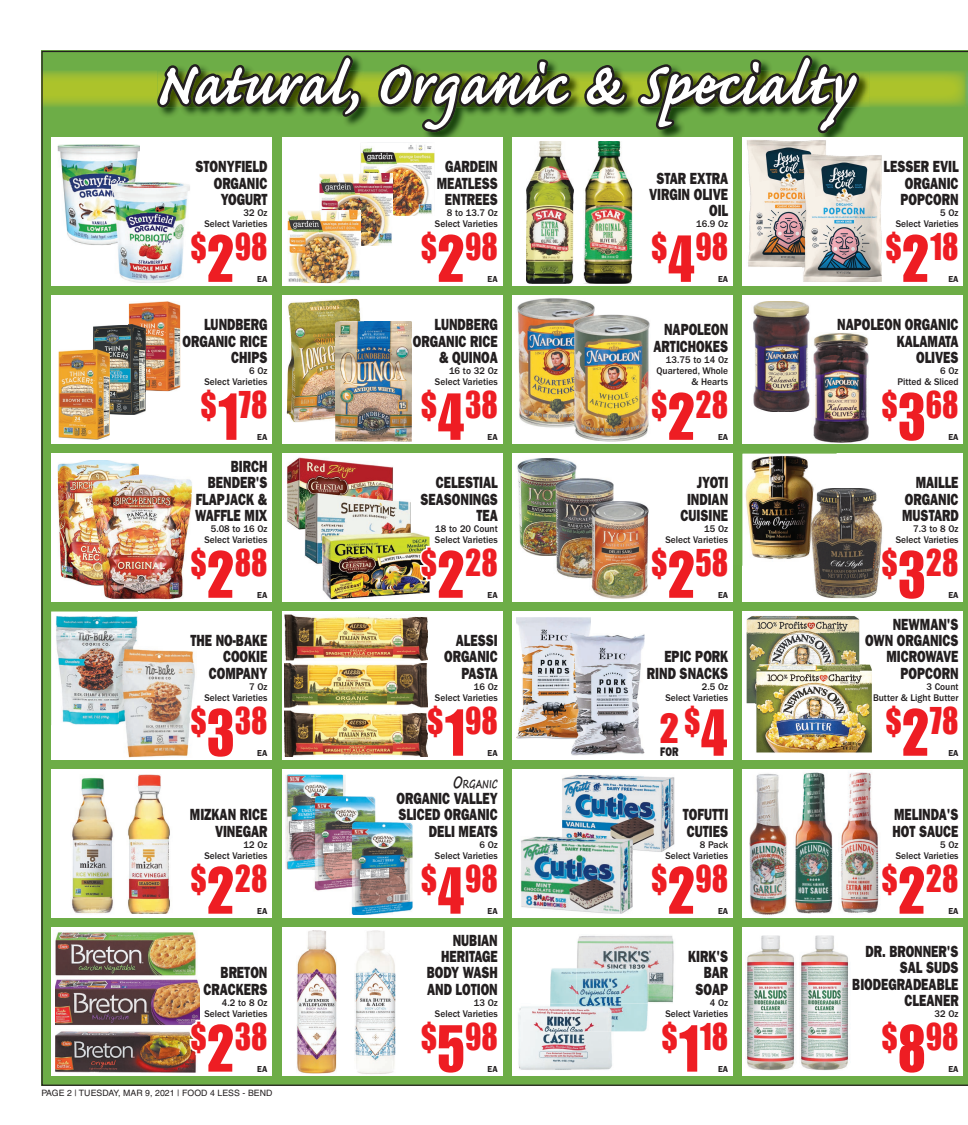
<style>
.page{position:relative;width:968px;height:1125px;background:#fff}
.page>*{position:absolute;margin:0;border:0;box-sizing:border-box;transform-origin:0 0}
.t1{font:700 77.5px "Caflisch Script Pro";letter-spacing:.02em;color:#fff;scale:.9 1}
.t2{font:41.25px "Impact LT Std";color:#ee1d23}
.t3{font:37.88px "Impact LT Std";color:#ee1d23;scale:.9 1}
.t4{font:16.25px/16.2px "ITC Franklin Gothic Std Hvy";color:#231f20;text-align:right;scale:.75 1}
.t5{font:12.5px "ITC Franklin Gothic Std Hvy";color:#231f20;scale:.75 1}
.t6{font:700 11.38px "Segoe Print";color:#231f20;scale:.75 1}
.t7{font:500 10px/11.2px "ITC Franklin Gothic Std";color:#231f20;text-align:right;scale:.95 1}
.t8{font:600 8.75px "ITC Franklin Gothic Std";letter-spacing:.01em;color:#231f20;scale:.95 1}
.t9{font:8.75px "Helvetica LT Std";letter-spacing:.005em;color:#231f20}
.s1{font-size:65px}
.s2{font-size:16.25px}
</style>
<div class="page">
<img style="left:41px;top:51px;width:926px;height:1035px">
<h1 class="t1" style="left:155px;top:49px;width:776px">Natural, Organic &amp; Specialty</h1>
<p class="t4" style="left:195px;top:160px;width:97px">STONYFIELD<br>ORGANIC<br>YOGURT</p>
<p class="t7" style="left:204px;top:208px;width:68px">32 Oz<br>Select Varieties</p>
<h3 class="t3" style="left:191px;top:232px;width:87px">$<span class="s1">2</span>98</h3>
<p class="t4" style="left:436px;top:160px;width:83px;text-align:center">GARDEIN<br>MEATLESS<br>ENTREES</p>
<p class="t7" style="left:435px;top:208px;width:68px">8 to 13.7 Oz<br>Select Varieties</p>
<h3 class="t3" style="left:421px;top:232px;width:87px">$<span class="s1">2</span>98</h3>
<p class="t4" style="left:649px;top:171px;width:107px">STAR EXTRA<br>VIRGIN OLIVE<br>OIL</p>
<p class="t7" style="left:696px;top:219px;width:35px">16.9 Oz</p>
<h3 class="t3" style="left:651px;top:232px;width:87px">$<span class="s1">4</span>98</h3>
<p class="t8" style="left:257px;top:274px;width:12px">EA</p>
<p class="t8" style="left:487px;top:274px;width:12px">EA</p>
<p class="t8" style="left:718px;top:274px;width:12px">EA</p>
<p class="t4" style="left:900px;top:160px;width:79px;text-align:justify;text-indent:-17px">LESSER EVIL ORGANIC POPCORN</p>
<p class="t7" style="left:895px;top:208px;width:68px">5 Oz<br>Select Varieties</p>
<h3 class="t3" style="left:885px;top:232px;width:82px">$<span class="s1">2</span>18</h3>
<p class="t8" style="left:948px;top:274px;width:12px">EA</p>
<p class="t4" style="left:182px;top:318px;width:115px">LUNDBERG<br>ORGANIC RICE<br>CHIPS</p>
<p class="t7" style="left:204px;top:366px;width:68px">6 Oz<br>Select Varieties</p>
<h3 class="t3" style="left:201px;top:390px;width:75px">$<span class="s1">1</span>78</h3>
<p class="t8" style="left:257px;top:432px;width:12px">EA</p>
<p class="t4" style="left:195px;top:459px;width:98px">BIRCH<br>BENDER'S<br>FLAPJACK &amp;<br>WAFFLE MIX</p>
<p class="t7" style="left:204px;top:524px;width:68px">5.08 to 16 Oz<br>Select Varieties</p>
<h3 class="t3" style="left:191px;top:548px;width:87px">$<span class="s1">2</span>88</h3>
<p class="t8" style="left:257px;top:590px;width:12px">EA</p>
<p class="t4" style="left:190px;top:633px;width:104px">THE NO-BAKE<br>COOKIE<br>COMPANY</p>
<p class="t7" style="left:204px;top:682px;width:68px">7 Oz<br>Select Varieties</p>
<h3 class="t3" style="left:191px;top:706px;width:87px">$<span class="s1">3</span>38</h3>
<p class="t8" style="left:257px;top:748px;width:12px">EA</p>
<p class="t4" style="left:190px;top:808px;width:105px">MIZKAN RICE<br>VINEGAR</p>
<p class="t7" style="left:204px;top:840px;width:68px">12 Oz<br>Select Varieties</p>
<h3 class="t3" style="left:191px;top:864px;width:87px">$<span class="s1">2</span>28</h3>
<p class="t8" style="left:257px;top:906px;width:12px">EA</p>
<p class="t4" style="left:203px;top:966px;width:87px">BRETON<br>CRACKERS</p>
<p class="t7" style="left:204px;top:998px;width:68px">4.2 to 8 Oz<br>Select Varieties</p>
<h3 class="t3" style="left:191px;top:1022px;width:87px">$<span class="s1">2</span>38</h3>
<p class="t8" style="left:257px;top:1064px;width:12px">EA</p>
<p class="t9" style="left:41px;top:1090px;width:232px">PAGE 2 | TUESDAY, MAR 9, 2021 | FOOD 4 LESS - BEND</p>
<p class="t4" style="left:413px;top:318px;width:115px">LUNDBERG<br>ORGANIC RICE &amp; QUINOA</p>
<p class="t7" style="left:435px;top:366px;width:68px">16 to 32 Oz<br>Select Varieties</p>
<h3 class="t3" style="left:421px;top:390px;width:87px">$<span class="s1">4</span>38</h3>
<p class="t8" style="left:487px;top:432px;width:12px">EA</p>
<p class="t4" style="left:420px;top:475px;width:105px">CELESTIAL<br>SEASONINGS<br>TEA</p>
<p class="t7" style="left:435px;top:524px;width:68px;text-align:left">18 to 20 Count<br>Select Varieties</p>
<h3 class="t3" style="left:421px;top:548px;width:87px">$<span class="s1">2</span>28</h3>
<p class="t8" style="left:487px;top:590px;width:12px">EA</p>
<p class="t4" style="left:444px;top:633px;width:73px">ALESSI<br>ORGANIC<br>PASTA</p>
<p class="t7" style="left:435px;top:682px;width:68px">16 Oz<br>Select Varieties</p>
<h3 class="t3" style="left:427px;top:706px;width:79px">$<span class="s1">1</span>98</h3>
<p class="t8" style="left:487px;top:748px;width:12px">EA</p>
<p class="t6" style="left:453px;top:779px;width:61px"><span class="s2">O</span>RGANIC</p>
<p class="t4" style="left:396px;top:791px;width:136px">ORGANIC VALLEY<br>SLICED ORGANIC<br>DELI MEATS</p>
<p class="t7" style="left:435px;top:840px;width:68px">6 Oz<br>Select Varieties</p>
<h3 class="t3" style="left:421px;top:864px;width:87px">$<span class="s1">4</span>98</h3>
<p class="t8" style="left:487px;top:906px;width:12px">EA</p>
<p class="t4" style="left:427px;top:933px;width:96px">NUBIAN<br>HERITAGE<br>BODY WASH<br>AND LOTION</p>
<p class="t7" style="left:435px;top:998px;width:68px">13 Oz<br>Select Varieties</p>
<h3 class="t3" style="left:421px;top:1022px;width:87px">$<span class="s1">5</span>98</h3>
<p class="t8" style="left:487px;top:1064px;width:12px">EA</p>
<p class="t4" style="left:653px;top:323px;width:101px">NAPOLEON<br>ARTICHOKES</p>
<p class="t7" style="left:656px;top:355px;width:77px">13.75 to 14 Oz<br>Quartered, Whole &amp; Hearts</p>
<h3 class="t3" style="left:651px;top:390px;width:87px">$<span class="s1">2</span>28</h3>
<p class="t8" style="left:718px;top:432px;width:12px">EA</p>
<p class="t4" style="left:680px;top:475px;width:65px">JYOTI<br>INDIAN<br>CUISINE</p>
<p class="t7" style="left:665px;top:524px;width:68px">15 Oz<br>Select Varieties</p>
<h3 class="t3" style="left:651px;top:548px;width:87px">$<span class="s1">2</span>58</h3>
<p class="t8" style="left:718px;top:590px;width:12px">EA</p>
<p class="t4" style="left:647px;top:650px;width:110px">EPIC PORK<br>RIND SNACKS</p>
<p class="t7" style="left:665px;top:682px;width:68px">2.5 Oz<br>Select Varieties</p>
<h3 class="t3" style="left:684px;top:706px;width:50px">$<span class="s1">4</span></h3>
<h2 class="t2" style="left:659px;top:712px;width:21px">2</h2>
<p class="t5" style="left:660px;top:747px;width:26px">FOR</p>
<p class="t4" style="left:683px;top:808px;width:62px;text-align:left">TOFUTTI<br>CUTIES</p>
<p class="t7" style="left:665px;top:840px;width:68px">8 Pack<br>Select Varieties</p>
<h3 class="t3" style="left:651px;top:864px;width:87px">$<span class="s1">2</span>98</h3>
<p class="t8" style="left:718px;top:906px;width:12px">EA</p>
<p class="t4" style="left:688px;top:949px;width:55px">KIRK'S<br>BAR<br>SOAP</p>
<p class="t7" style="left:665px;top:998px;width:68px">4 Oz<br>Select Varieties</p>
<h3 class="t3" style="left:661px;top:1022px;width:75px">$<span class="s1">1</span>18</h3>
<p class="t8" style="left:718px;top:1064px;width:12px">EA</p>
<p class="t4" style="left:837px;top:318px;width:163px">NAPOLEON ORGANIC<br>KALAMATA<br>OLIVES</p>
<p class="t7" style="left:897px;top:366px;width:66px">6 Oz<br>Pitted &amp; Sliced</p>
<h3 class="t3" style="left:882px;top:390px;width:87px">$<span class="s1">3</span>68</h3>
<p class="t8" style="left:948px;top:432px;width:12px">EA</p>
<p class="t4" style="left:902px;top:475px;width:77px;text-align:justify;text-indent:14px">MAILLE ORGANIC MUSTARD</p>
<p class="t7" style="left:895px;top:524px;width:68px">7.3 to 8 Oz<br>Select Varieties</p>
<h3 class="t3" style="left:882px;top:548px;width:87px">$<span class="s1">3</span>28</h3>
<p class="t8" style="left:948px;top:590px;width:12px">EA</p>
<p class="t4" style="left:865px;top:617px;width:126px">NEWMAN'S<br>OWN ORGANICS<br>MICROWAVE<br>POPCORN</p>
<p class="t7" style="left:873px;top:682px;width:92px">3 Count<br>Butter &amp; Light Butter</p>
<h3 class="t3" style="left:885px;top:706px;width:82px">$<span class="s1">2</span>78</h3>
<p class="t8" style="left:948px;top:748px;width:12px">EA</p>
<p class="t4" style="left:892px;top:808px;width:90px;text-align:left">MELINDA'S<br>HOT SAUCE</p>
<p class="t7" style="left:895px;top:840px;width:68px">5 Oz<br>Select Varieties</p>
<h3 class="t3" style="left:882px;top:864px;width:87px">$<span class="s1">2</span>28</h3>
<p class="t8" style="left:948px;top:906px;width:12px">EA</p>
<p class="t4" style="left:852px;top:944px;width:143px">DR. BRONNER'S<br>SAL SUDS<br>BIODEGRADEABLE<br>CLEANER</p>
<p class="t7" style="left:934px;top:1009px;width:27px">32 Oz</p>
<h3 class="t3" style="left:882px;top:1022px;width:87px">$<span class="s1">8</span>98</h3>
<p class="t8" style="left:948px;top:1064px;width:12px">EA</p>
</div>
